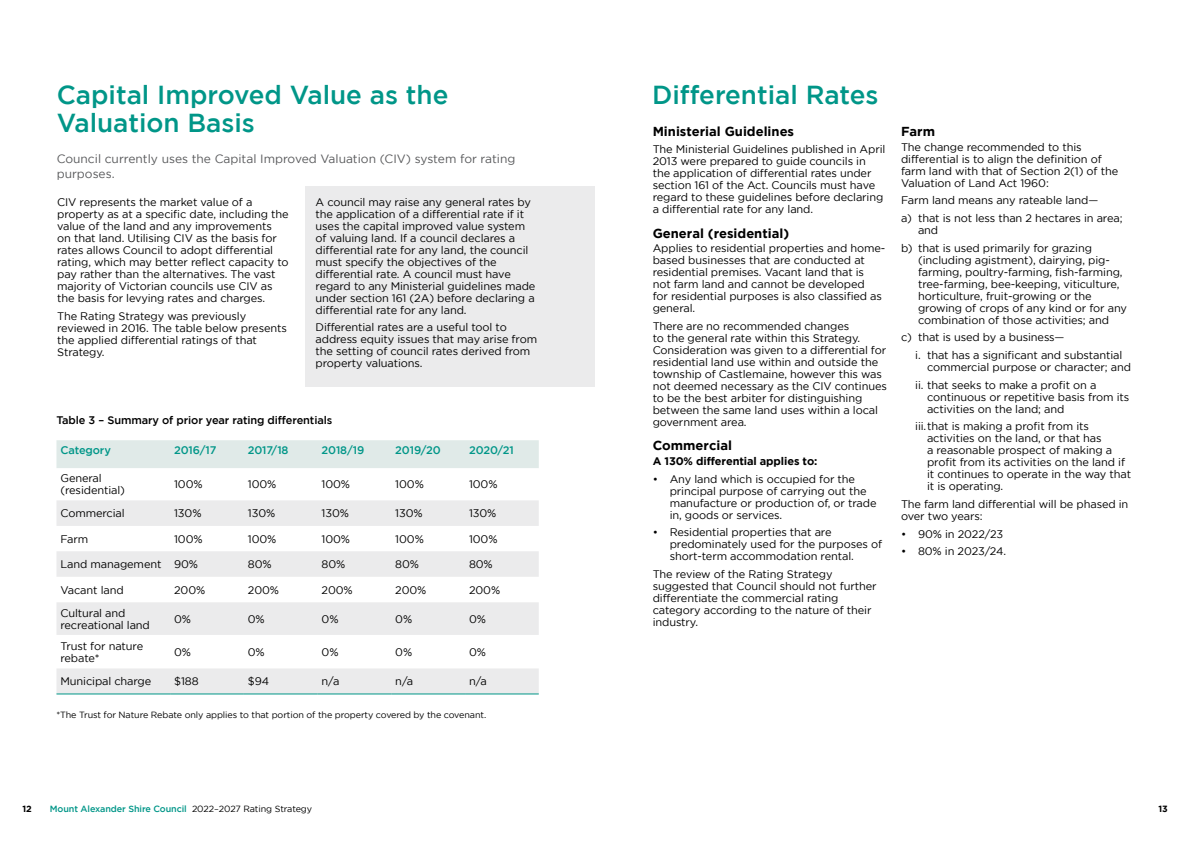
<style>
.page{position:relative;width:1191px;height:842px;background:#fff}
.page>*{position:absolute;margin:0;border:0;box-sizing:border-box;transform-origin:0 0}
.t1{font:500 26px/28px "Gotham";color:#009688}
.t2{font:700 13px "Gotham";color:#000}
.t3{font:12px/14.4px "Gotham";color:#58595b}
.t4{font:11px/12px "Gotham";letter-spacing:-.01em;color:#000}
.t5{font:500 11px "Gotham";letter-spacing:-.01em;color:#000}
.t6{font:500 11px "Gotham";letter-spacing:-.01em;color:#009688}
.t7{font:700 11px "Gotham";letter-spacing:-.01em;color:#000}
.t8{font:9px "Gotham";letter-spacing:-.01em;color:#000}
.t9{font:500 9px "Gotham";letter-spacing:-.01em;color:#009688}
.t10{font:700 9px "Gotham";color:#000}
.s1{font-weight:400;color:#000}
</style>
<div class="page">
<div style="left:304px;top:186px;width:290px;height:200px;background:#ebebec"></div>
<div style="left:56px;top:440px;width:483px;height:28px;background:#e0eae8"></div>
<svg style="left:56px;top:500px;width:483px;height:193px;fill:#ebebec"></svg>
<hr style="left:56px;top:693px;width:114px;height:1px;background:#009688">
<hr style="left:170px;top:693px;width:74px;height:1px;background:#009688">
<hr style="left:244px;top:693px;width:73px;height:1px;background:#009688">
<hr style="left:317px;top:693px;width:74px;height:1px;background:#009688">
<hr style="left:391px;top:693px;width:74px;height:1px;background:#009688">
<hr style="left:465px;top:693px;width:74px;height:1px;background:#009688">
<h1 class="t1" style="left:57px;top:80px;width:393px">Capital Improved Value as the<br>Valuation Basis</h1>
<p class="t3" style="left:57px;top:151px;width:460px">Council currently uses the Capital Improved Valuation (CIV) system for rating purposes.</p>
<p class="t4" style="left:57px;top:196px;width:233px">CIV represents the market value of a property as at a specific date, including the value of the land and any improvements<br>on that land. Utilising CIV as the basis for rates allows Council to adopt differential rating, which may better reflect capacity to pay rather than the alternatives. The vast majority of Victorian councils use CIV as the basis for levying rates and charges.</p>
<p class="t4" style="left:57px;top:309px;width:231px">The Rating Strategy was previously reviewed in 2016. The table below presents the applied differential ratings of that<br>Strategy.</p>
<p class="t4" style="left:315px;top:195px;width:221px">A council may raise any general rates by the application of a differential rate if it uses the capital improved value system of valuing land. If a council declares a differential rate for any land, the council must specify the objectives of the differential rate. A council must have regard to any Ministerial guidelines made under section 161 (2A) before declaring a differential rate for any land.</p>
<p class="t4" style="left:315px;top:321px;width:223px">Differential rates are a useful tool to address equity issues that may arise from the setting of council rates derived from property valuations.</p>
<p class="t5" style="left:56px;top:414px;width:277px">Table 3 – Summary of prior year rating differentials</p>
<p class="t6" style="left:60px;top:444px;width:52px">Category</p>
<p class="t6" style="left:174px;top:444px;width:44px">2016/17</p>
<p class="t6" style="left:248px;top:444px;width:42px">2017/18</p>
<p class="t6" style="left:321px;top:444px;width:44px">2018/19</p>
<p class="t6" style="left:395px;top:444px;width:47px">2019/20</p>
<p class="t6" style="left:469px;top:444px;width:46px">2020/21</p>
<p class="t4" style="left:60px;top:472px;width:66px">General (residential)</p>
<p class="t4" style="left:174px;top:478px;width:30px">100%</p>
<p class="t4" style="left:248px;top:478px;width:30px">100%</p>
<p class="t4" style="left:321px;top:478px;width:30px">100%</p>
<p class="t4" style="left:395px;top:478px;width:30px">100%</p>
<p class="t4" style="left:469px;top:478px;width:30px">100%</p>
<p class="t4" style="left:60px;top:507px;width:66px">Commercial</p>
<p class="t4" style="left:174px;top:507px;width:29px">130%</p>
<p class="t4" style="left:248px;top:507px;width:29px">130%</p>
<p class="t4" style="left:321px;top:507px;width:29px">130%</p>
<p class="t4" style="left:395px;top:507px;width:29px">130%</p>
<p class="t4" style="left:469px;top:507px;width:29px">130%</p>
<p class="t4" style="left:60px;top:532px;width:29px">Farm</p>
<p class="t4" style="left:174px;top:532px;width:30px">100%</p>
<p class="t4" style="left:248px;top:532px;width:30px">100%</p>
<p class="t4" style="left:321px;top:532px;width:30px">100%</p>
<p class="t4" style="left:395px;top:532px;width:30px">100%</p>
<p class="t4" style="left:469px;top:532px;width:30px">100%</p>
<p class="t4" style="left:60px;top:558px;width:139px">Land management 90%</p>
<p class="t4" style="left:248px;top:558px;width:25px">80%</p>
<p class="t4" style="left:321px;top:558px;width:25px">80%</p>
<p class="t4" style="left:395px;top:558px;width:25px">80%</p>
<p class="t4" style="left:469px;top:558px;width:25px">80%</p>
<p class="t4" style="left:60px;top:583px;width:65px">Vacant land</p>
<p class="t4" style="left:174px;top:583px;width:33px">200%</p>
<p class="t4" style="left:248px;top:583px;width:33px">200%</p>
<p class="t4" style="left:321px;top:583px;width:33px">200%</p>
<p class="t4" style="left:395px;top:583px;width:33px">200%</p>
<p class="t4" style="left:469px;top:583px;width:33px">200%</p>
<p class="t4" style="left:60px;top:606px;width:91px">Cultural and recreational land</p>
<p class="t4" style="left:174px;top:613px;width:18px">0%</p>
<p class="t4" style="left:248px;top:613px;width:18px">0%</p>
<p class="t4" style="left:321px;top:613px;width:18px">0%</p>
<p class="t4" style="left:395px;top:613px;width:18px">0%</p>
<p class="t4" style="left:469px;top:613px;width:18px">0%</p>
<p class="t4" style="left:60px;top:640px;width:84px">Trust for nature rebate*</p>
<p class="t4" style="left:174px;top:646px;width:18px">0%</p>
<p class="t4" style="left:248px;top:646px;width:18px">0%</p>
<p class="t4" style="left:321px;top:646px;width:18px">0%</p>
<p class="t4" style="left:395px;top:646px;width:18px">0%</p>
<p class="t4" style="left:469px;top:646px;width:18px">0%</p>
<p class="t4" style="left:60px;top:675px;width:92px">Municipal charge</p>
<p class="t4" style="left:174px;top:675px;width:26px">$188</p>
<p class="t4" style="left:248px;top:675px;width:23px">$94</p>
<p class="t4" style="left:321px;top:675px;width:19px">n/a</p>
<p class="t4" style="left:395px;top:675px;width:19px">n/a</p>
<p class="t4" style="left:469px;top:675px;width:19px">n/a</p>
<p class="t8" style="left:56px;top:710px;width:431px">*The Trust for Nature Rebate only applies to that portion of the property covered by the covenant.</p>
<h1 class="t1" style="left:652px;top:80px;width:228px">Differential Rates</h1>
<p class="t2" style="left:652px;top:124px;width:143px">Ministerial Guidelines</p>
<p class="t4" style="left:652px;top:143px;width:234px">The Ministerial Guidelines published in April 2013 were prepared to guide councils in the application of differential rates under section 161 of the Act. Councils must have regard to these guidelines before declaring a differential rate for any land.</p>
<p class="t2" style="left:652px;top:225px;width:138px">General (residential)</p>
<p class="t4" style="left:652px;top:242px;width:234px">Applies to residential properties and home&shy;based businesses that are conducted at residential premises. Vacant land that is<br>not farm land and cannot be developed<br>for residential purposes is also classified as general.</p>
<p class="t4" style="left:652px;top:320px;width:236px">There are no recommended changes<br>to the general rate within this Strategy.<br>Consideration was given to a differential for residential land use within and outside the township of Castlemaine, however this was not deemed necessary as the CIV continues to be the best arbiter for distinguishing between the same land uses within a local government area.</p>
<p class="t2" style="left:652px;top:438px;width:81px">Commercial</p>
<p class="t7" style="left:652px;top:455px;width:166px">A 130% differential applies to:</p>
<p class="t4" style="left:669px;top:473px;width:208px;text-indent:-17px">• Any land which is occupied for the principal purpose of carrying out the manufacture or production of, or trade in, goods or services.</p>
<p class="t4" style="left:669px;top:526px;width:214px;text-indent:-17px">• Residential properties that are predominately used for the purposes of short-term accommodation rental.</p>
<p class="t4" style="left:652px;top:568px;width:225px">The review of the Rating Strategy suggested that Council should not further differentiate the commercial rating category according to the nature of their industry.</p>
<p class="t2" style="left:901px;top:124px;width:36px">Farm</p>
<p class="t4" style="left:901px;top:141px;width:219px">The change recommended to this differential is to align the definition of farm land with that of Section 2(1) of the Valuation of Land Act 1960:</p>
<p class="t4" style="left:901px;top:191px;width:223px;line-height:17.7px">Farm land means any rateable land—<br>a) that is not less than 2 hectares in area;</p>
<p class="t4" style="left:901px;top:221px;width:192px;line-height:17.7px;text-indent:17px">and<br>b) that is used primarily for grazing</p>
<p class="t4" style="left:918px;top:254px;width:210px">(including agistment), dairying, pig&shy;farming, poultry-farming, fish-farming, tree-farming, bee-keeping, viticulture, horticulture, fruit-growing or the growing of crops of any kind or for any combination of those activities; and</p>
<p class="t4" style="left:915px;top:328px;width:209px;line-height:17.7px;text-indent:-14px">c) that is used by a business—<br>i. that has a significant and substantial</p>
<p class="t4" style="left:915px;top:358px;width:217px;line-height:17.7px;text-indent:12px">commercial purpose or character; and ii. that seeks to make a profit on a</p>
<p class="t4" style="left:927px;top:391px;width:204px">continuous or repetitive basis from its activities on the land; and</p>
<p class="t4" style="left:927px;top:420px;width:206px;text-indent:-12px">iii.that is making a profit from its activities on the land, or that has<br>a reasonable prospect of making a profit from its activities on the land if it continues to operate in the way that it is operating.</p>
<p class="t4" style="left:901px;top:498px;width:229px">The farm land differential will be phased in over two years:</p>
<p class="t4" style="left:901px;top:528px;width:104px">• 90% in 2022/23</p>
<p class="t4" style="left:901px;top:545px;width:107px">• 80% in 2023/24.</p>
<p class="t10" style="left:22px;top:803px;width:11px">12</p>
<p class="t9" style="left:50px;top:803px;width:264px">Mount Alexander Shire Council <span class="s1">2022–2027 Rating Strategy</span></p>
<p class="t10" style="left:1158px;top:803px;width:11px">13</p>
</div>
